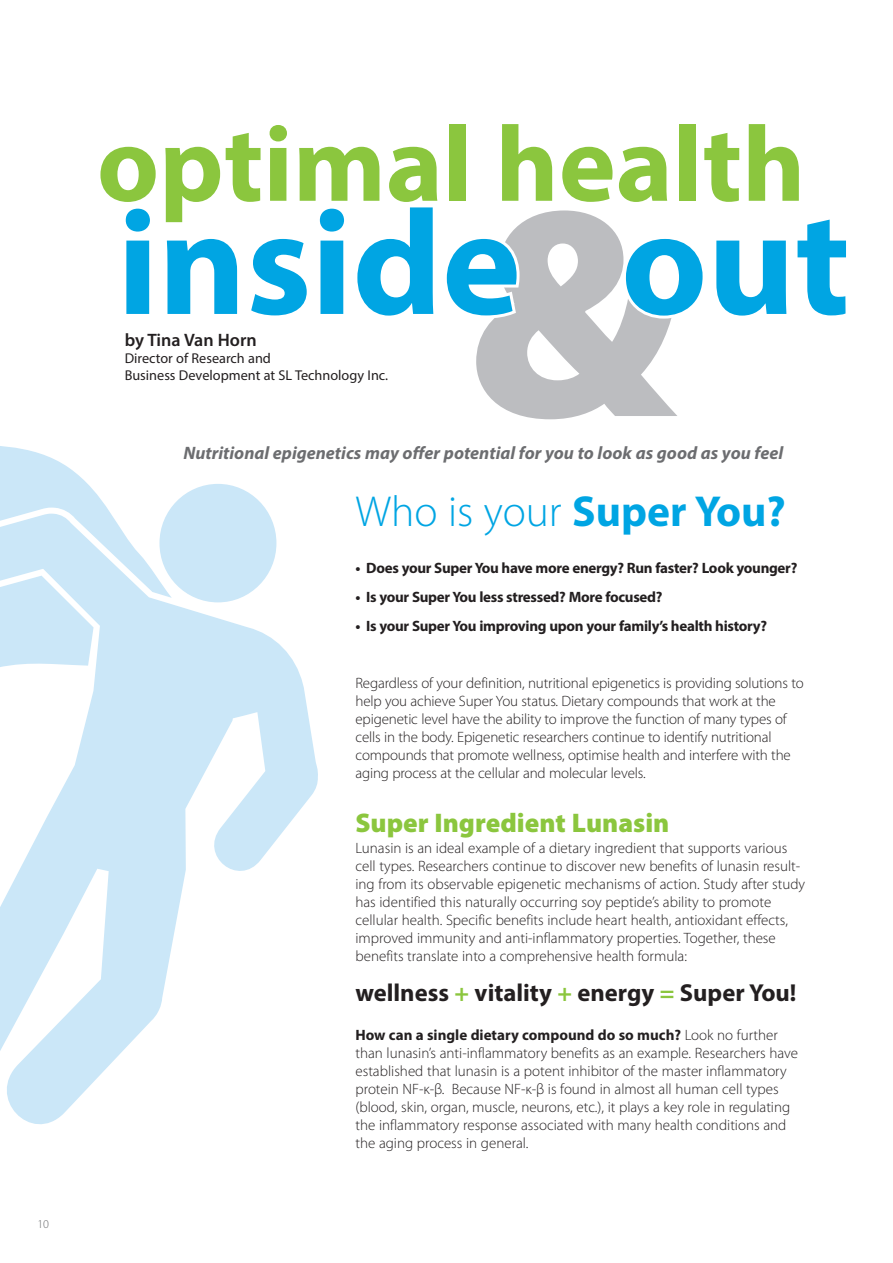
<style>
.page{position:relative;width:893px;height:1263px;background:#fff}
.page>*{position:absolute;margin:0;border:0;box-sizing:border-box;transform-origin:0 0}
.body_copy_myriad{font:900 300px "Myriad Pro";color:#bcbdc0}
.body_copy_myriad-2{font:700 150px "Myriad Pro";color:#00a5e3}
.body_copy_myriad-3{font:700 108px "Myriad Pro";color:#8bc63e}
.subhead_light{font:300 43.5px "Myriad Pro";color:#00a5e3}
.subhead_bold{font:900 27px "Myriad Pro";color:#8bc63e}
.body_copy_myriad-4{font:700 24.6px "Myriad Pro";color:#231f20}
.body_copy_myriad-5{font:italic 700 18px "Myriad Pro";color:#6c6d70}
.body_copy_myriad-6{font:600 18px "Myriad Pro";color:#231f20}
.body_copy_myriad-7{font:300 15px/18px "Myriad Pro";color:#231f20}
.body_copy_myriad-8{font:700 15px "Myriad Pro";letter-spacing:-.02em;color:#231f20}
.body_copy_myriad-9{font:14.25px/17.1px "Myriad Pro";color:#231f20}
.t1{font:300 12px "Myriad Pro";color:#6c6d70}
.s1{font-weight:700}
.s2{color:#8bc63e}
</style>
<div class="page">
<div style="left:159px;top:484px;width:117px;height:118px;background:#cbe7f8;border-radius:50%"></div>
<svg style="left:0;top:515px;width:318px;height:610px"></svg>
<svg style="left:0;top:446px;width:172px;height:299px;fill:#cbe7f8"></svg>
<p class="t1" style="left:37px;top:1216px;width:13px">10</p>
<p class="body_copy_myriad-3" style="left:97px;top:94px;width:710px">optimal health</p>
<p class="body_copy_myriad-2" style="left:117px;top:166px;width:734px">inside out</p>
<p class="body_copy_myriad" style="left:467px;top:114px;width:214px">&amp;</p>
<p class="body_copy_myriad-6" style="left:125px;top:328px;width:134px">by Tina Van Horn</p>
<p class="body_copy_myriad-9" style="left:125px;top:349px;width:265px">Director of Research and<br>Business Development at SL Technology Inc.</p>
<p class="body_copy_myriad-5" style="left:183px;top:441px;width:601px">Nutritional epigenetics may offer potential for you to look as good as you feel</p>
<p class="subhead_light" style="left:355px;top:486px;width:432px">Who is your <span class="s1">Super You?</span></p>
<p class="body_copy_myriad-8" style="left:355px;top:558px;width:443px">• Does your Super You have more energy? Run faster? Look younger?</p>
<p class="body_copy_myriad-8" style="left:355px;top:587px;width:309px">• Is your Super You less stressed? More focused?</p>
<p class="body_copy_myriad-8" style="left:355px;top:616px;width:413px">• Is your Super You improving upon your family’s health history?</p>
<p class="body_copy_myriad-7" style="left:355px;top:674px;width:450px">Regardless of your definition, nutritional epigenetics is providing solutions to help you achieve Super You status. Dietary compounds that work at the epigenetic level have the ability to improve the function of many types of cells in the body. Epigenetic researchers continue to identify nutritional compounds that promote wellness, optimise health and interfere with the aging process at the cellular and molecular levels.</p>
<p class="subhead_bold" style="left:355px;top:805px;width:315px">Super Ingredient Lunasin</p>
<p class="body_copy_myriad-7" style="left:355px;top:839px;width:451px">Lunasin is an ideal example of a dietary ingredient that supports various cell types. Researchers continue to discover new benefits of lunasin result&shy;ing from its observable epigenetic mechanisms of action. Study after study has identified this naturally occurring soy peptide’s ability to promote cellular health. Specific benefits include heart health, antioxidant effects, improved immunity and anti-inflammatory properties. Together, these benefits translate into a comprehensive health formula:</p>
<p class="body_copy_myriad-4" style="left:355px;top:977px;width:442px">wellness <span class="s2">+</span> vitality <span class="s2">+</span> energy <span class="s2">=</span> Super You!</p>
<p class="body_copy_myriad-7" style="left:355px;top:1025px;width:444px"><span class="s1">How can a single dietary compound do so much?</span> Look no further than lunasin’s anti-inflammatory benefits as an example. Researchers have established that lunasin is a potent inhibitor of the master inflammatory protein NF-ĸ-β. Because NF-ĸ-β is found in almost all human cell types (blood, skin, organ, muscle, neurons, etc.), it plays a key role in regulating the inflammatory response associated with many health conditions and the aging process in general.</p>
</div>
